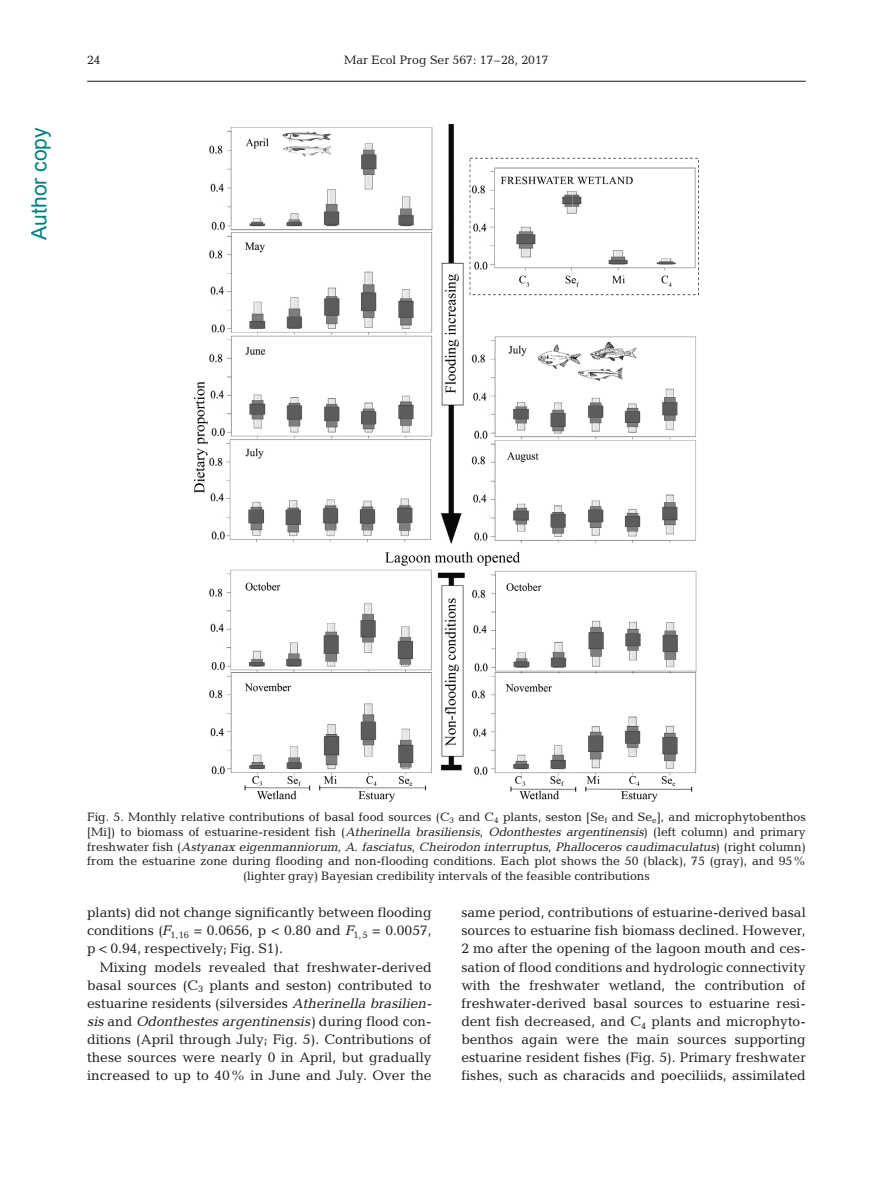
<style>
.page{position:relative;width:893px;height:1178px;background:#fff}
.page>*{position:absolute;margin:0;border:0;box-sizing:border-box;transform-origin:0 0}
.t1{font:21px "Arial";color:#008080}
.t2{font:13.95px/18.1px "Candida";color:#1b1c20;text-align:justify}
.t3{font:13.95px "Oblique Straight Plain";color:#1b1c20}
.t4{font:12.3px/14.7px "Candida";color:#1b1c20}
.t5{font:12.3px "Oblique Straight Plain";color:#1b1c20}
.s1{font-family:"Oblique Straight Plain"}
.s2{font-family:"Candida"}
</style>
<div class="page">
<hr style="left:87px;top:81px;width:719px;height:1px;background:#1b1c20">
<img style="left:193px;top:125px;width:505px;height:677px">
<h1 class="t1" style="left:25px;top:240px;width:114px;rotate:-90deg">Author copy</h1>
<p class="t4" style="left:87px;top:52px;width:15px">24</p>
<p class="t4" style="left:344px;top:52px;width:206px">Mar Ecol Prog Ser 567: 17–28, 2017</p>
<p class="t4" style="left:87px;top:809px;width:720px">Fig. 5. Monthly relative contributions of basal food sources (C<sub>3</sub> and C<sub>4</sub> plants, seston [Se<sub>f</sub> and Se<sub>e</sub>], and microphytobenthos [Mi]) to biomass of estuarine-resident fish (<span class="s1">Atherinella brasiliensis</span>, <span class="s1">Odonthestes argentinensis</span>) (left column) and primary</p>
<p class="t5" style="left:87px;top:842px;width:720px"><span class="s2">freshwater fish (</span>Astyanax eigenmanniorum<span class="s2">,</span> A. fasciatus<span class="s2">,</span> Cheirodon interruptus<span class="s2">,</span> Phalloceros caudimaculatus<span class="s2">) (right column)</span></p>
<p class="t4" style="left:87px;top:854px;width:720px;text-align:center">from the estuarine zone during flooding and non-flooding conditions. Each plot shows the 50 (black), 75 (gray), and 95% (lighter gray) Bayesian credibility intervals of the feasible contributions</p>
<p class="t2" style="left:87px;top:903px;width:346px">plants) did not change significantly between flooding conditions <span class="s1">(F</span><sub>1,16</sub> = 0.0656, p &lt; 0.80 and <span class="s1">F</span><sub>1,5</sub> = 0.0057, p &lt; 0.94, respectively; Fig. S1).</p>
<p class="t2" style="left:87px;top:958px;width:346px;text-indent:13px">Mixing models revealed that freshwater-derived basal sources (C<sub>3</sub> plants and seston) contributed to estuarine residents (silversides <span class="s1">Atherinella brasilien-</span></p>
<p class="t3" style="left:87px;top:1016px;width:346px">sis <span class="s2">and</span> Odonthestes argentinensis) <span class="s2">during flood con-</span></p>
<p class="t2" style="left:87px;top:1030px;width:346px">ditions (April through July; Fig. 5). Contributions of these sources were nearly 0 in April, but gradually increased to up to 40% in June and July. Over the</p>
<p class="t2" style="left:461px;top:903px;width:346px">same period, contributions of estuarine-derived basal sources to estuarine fish biomass declined. However, 2 mo after the opening of the lagoon mouth and ces&shy;sation of flood conditions and hydrologic connectivity with the freshwater wetland, the contribution of freshwater-derived basal sources to estuarine resi&shy;dent fish decreased, and C<sub>4</sub> plants and microphyto&shy;benthos again were the main sources supporting estuarine resident fishes (Fig. 5). Primary freshwater fishes, such as characids and poeciliids, assimilated</p>
</div>
